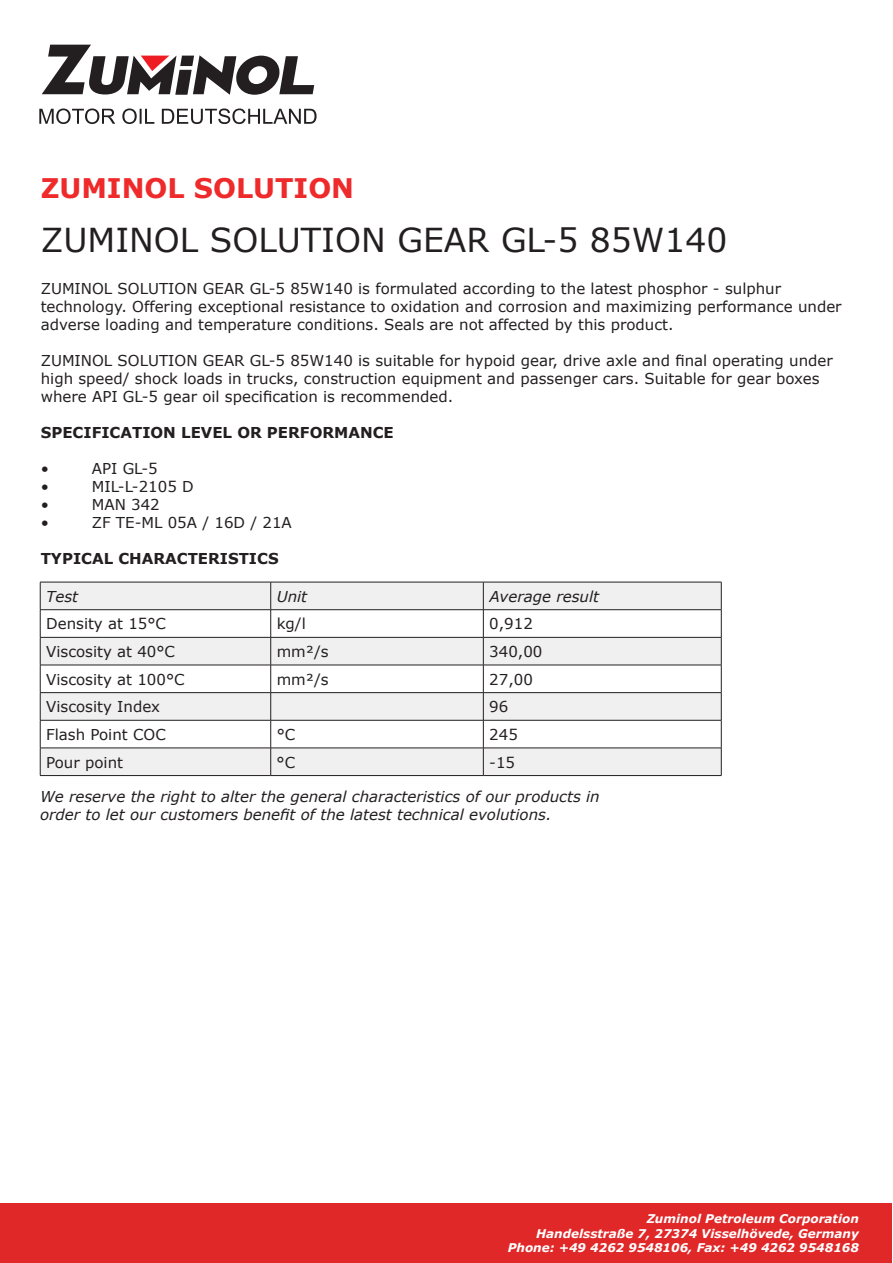
<style>
.page{position:relative;width:893px;height:1263px;background:#fff}
.page>*{position:absolute;margin:0;border:0;box-sizing:border-box;transform-origin:0 0}
.t1{font:33px "Verdana";color:#231f20}
.t2{font:700 27px "Verdana";color:#ee2a2b}
.t3{font:15px/18px "Verdana";color:#231f20}
.t4{font:italic 15px/18px "Verdana";color:#231f20}
.t5{font:700 15px "Verdana";color:#231f20}
.t6{font:italic 700 12px/14.4px "Verdana";color:#fff;text-align:right}
</style>
<div class="page">
<svg style="left:41px;top:583px;width:680px;height:192px;fill:#f0f0f0"></svg>
<hr style="left:40px;top:582px;width:231px;height:1px;background:#231f20">
<hr style="left:271px;top:582px;width:212px;height:1px;background:#231f20">
<hr style="left:483px;top:582px;width:238px;height:1px;background:#231f20">
<hr style="left:40px;top:609px;width:231px;height:1px;background:#231f20">
<hr style="left:271px;top:609px;width:212px;height:1px;background:#231f20">
<hr style="left:483px;top:609px;width:238px;height:1px;background:#231f20">
<hr style="left:40px;top:637px;width:231px;height:1px;background:#231f20">
<hr style="left:271px;top:637px;width:212px;height:1px;background:#231f20">
<hr style="left:483px;top:637px;width:238px;height:1px;background:#231f20">
<hr style="left:40px;top:665px;width:231px;height:1px;background:#231f20">
<hr style="left:271px;top:665px;width:212px;height:1px;background:#231f20">
<hr style="left:483px;top:665px;width:238px;height:1px;background:#231f20">
<hr style="left:40px;top:692px;width:231px;height:1px;background:#231f20">
<hr style="left:271px;top:692px;width:212px;height:1px;background:#231f20">
<hr style="left:483px;top:692px;width:238px;height:1px;background:#231f20">
<hr style="left:40px;top:720px;width:231px;height:1px;background:#231f20">
<hr style="left:271px;top:720px;width:212px;height:1px;background:#231f20">
<hr style="left:483px;top:720px;width:238px;height:1px;background:#231f20">
<hr style="left:40px;top:748px;width:231px;height:1px;background:#231f20">
<svg style="left:40px;top:582px;width:1px;height:193px"></svg>
<hr style="left:271px;top:748px;width:212px;height:1px;background:#231f20">
<svg style="left:270px;top:582px;width:1px;height:193px"></svg>
<hr style="left:483px;top:748px;width:238px;height:1px;background:#231f20">
<svg style="left:483px;top:582px;width:1px;height:193px"></svg>
<svg style="left:721px;top:582px;width:1px;height:193px"></svg>
<hr style="left:40px;top:775px;width:231px;height:1px;background:#231f20">
<hr style="left:271px;top:775px;width:212px;height:1px;background:#231f20">
<hr style="left:483px;top:775px;width:238px;height:1px;background:#231f20">
<svg style="left:39px;top:108px;width:278px;height:16px"></svg>
<svg style="left:42px;top:45px;width:272px;height:50px"></svg>
<div style="left:1px;top:1203px;width:891px;height:60px;background:#e02829"></div>
<h2 class="t2" style="left:41px;top:169px;width:315px">ZUMINOL SOLUTION</h2>
<h1 class="t1" style="left:41px;top:218px;width:688px">ZUMINOL SOLUTION GEAR GL-5 85W140</h1>
<p class="t3" style="left:41px;top:279px;width:802px">ZUMINOL SOLUTION GEAR GL-5 85W140 is formulated according to the latest phosphor - sulphur technology. Offering exceptional resistance to oxidation and corrosion and maximizing performance under adverse loading and temperature conditions. Seals are not affected by this product.</p>
<p class="t3" style="left:41px;top:351px;width:794px">ZUMINOL SOLUTION GEAR GL-5 85W140 is suitable for hypoid gear, drive axle and final operating under high speed/ shock loads in trucks, construction equipment and passenger cars. Suitable for gear boxes where API GL-5 gear oil specification is recommended.</p>
<p class="t5" style="left:41px;top:422px;width:355px">SPECIFICATION LEVEL OR PERFORMANCE</p>
<p class="t3" style="left:41px;top:459px;width:10px">•</p>
<p class="t3" style="left:92px;top:459px;width:68px">API GL-5</p>
<p class="t3" style="left:41px;top:477px;width:10px">•</p>
<p class="t3" style="left:92px;top:477px;width:103px">MIL-L-2105 D</p>
<p class="t3" style="left:41px;top:495px;width:10px">•</p>
<p class="t3" style="left:92px;top:495px;width:70px">MAN 342</p>
<p class="t3" style="left:41px;top:513px;width:10px">•</p>
<p class="t3" style="left:92px;top:513px;width:202px">ZF TE-ML 05A / 16D / 21A</p>
<p class="t5" style="left:41px;top:548px;width:239px">TYPICAL CHARACTERISTICS</p>
<p class="t4" style="left:46px;top:587px;width:33px">Test</p>
<p class="t4" style="left:277px;top:587px;width:32px">Unit</p>
<p class="t4" style="left:489px;top:587px;width:111px">Average result</p>
<p class="t3" style="left:46px;top:615px;width:121px">Density at 15°C</p>
<p class="t3" style="left:277px;top:615px;width:31px">kg/l</p>
<p class="t3" style="left:489px;top:615px;width:45px">0,912</p>
<p class="t3" style="left:46px;top:642px;width:130px">Viscosity at 40°C</p>
<p class="t3" style="left:277px;top:642px;width:53px">mm²/s</p>
<p class="t3" style="left:489px;top:642px;width:55px">340,00</p>
<p class="t3" style="left:46px;top:670px;width:140px">Viscosity at 100°C</p>
<p class="t3" style="left:277px;top:670px;width:53px">mm²/s</p>
<p class="t3" style="left:489px;top:670px;width:45px">27,00</p>
<p class="t3" style="left:46px;top:698px;width:116px">Viscosity Index</p>
<p class="t3" style="left:489px;top:698px;width:21px">96</p>
<p class="t3" style="left:46px;top:725px;width:121px">Flash Point COC</p>
<p class="t3" style="left:277px;top:725px;width:20px">°C</p>
<p class="t3" style="left:489px;top:725px;width:30px">245</p>
<p class="t3" style="left:46px;top:753px;width:78px">Pour point</p>
<p class="t3" style="left:277px;top:753px;width:20px">°C</p>
<p class="t3" style="left:489px;top:753px;width:27px">-15</p>
<p class="t4" style="left:40px;top:788px;width:561px">We reserve the right to alter the general characteristics of our products in order to let our customers benefit of the latest technical evolutions.</p>
<p class="t6" style="left:508px;top:1211px;width:353px">Zuminol Petroleum Corporation<br>Handelsstraße 7, 27374 Visselhövede, Germany<br>Phone: +49 4262 9548106, Fax: +49 4262 9548168</p>
</div>
